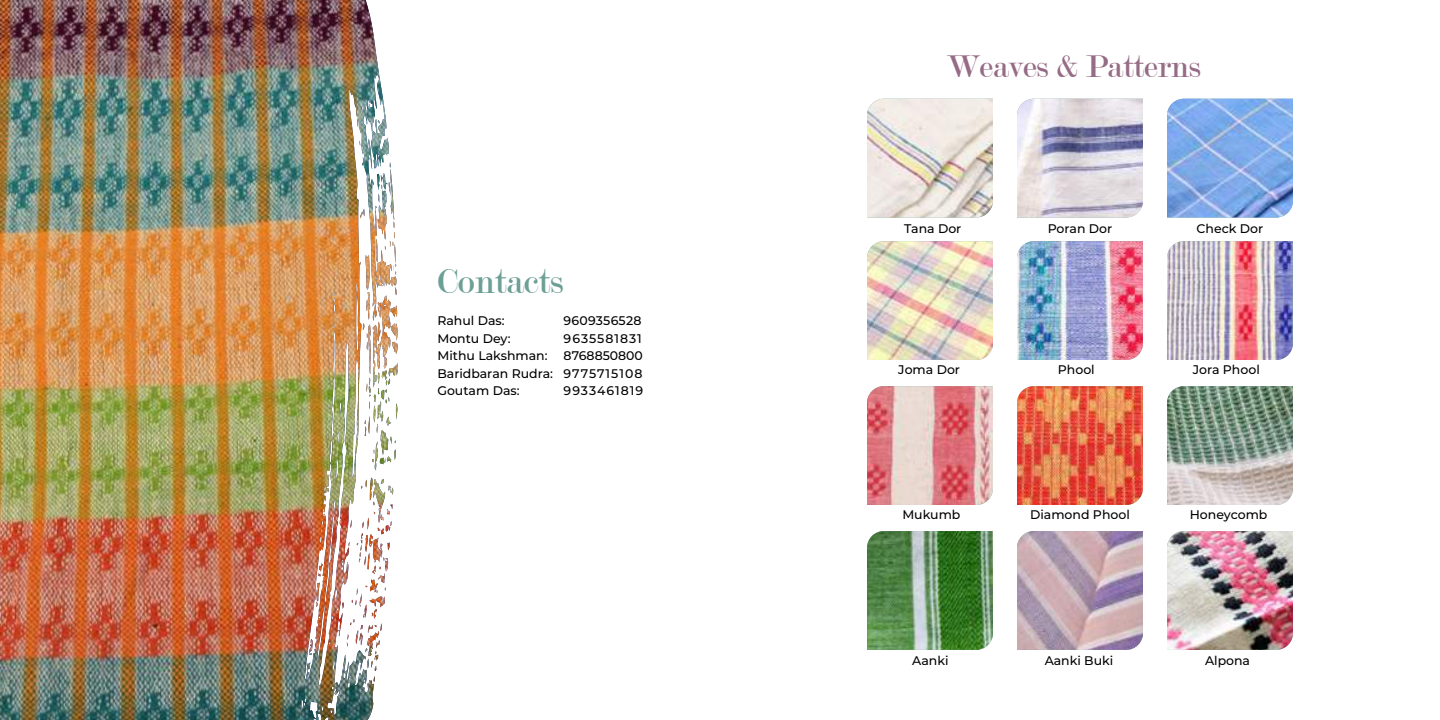
<style>
.page{position:relative;width:1440px;height:720px;background:#fff}
.page>*{position:absolute;margin:0;border:0;box-sizing:border-box;transform-origin:0 0}
.t1{font:37.5px "Modern";color:#6c9f95}
.t2{font:33.75px "Modern";color:#956b85}
.t3{font:500 12.5px/17.5px "Montserrat";color:#000;text-align:justify}
.t4{font:500 12.5px "Montserrat";letter-spacing:.08em;color:#000}
.t5{font:500 12.5px "Montserrat";letter-spacing:.02em;color:#000}
</style>
<div class="page">
<img style="left:867px;top:99px;width:126px;height:119px">
<img style="left:867px;top:241px;width:126px;height:119px">
<img style="left:867px;top:386px;width:126px;height:119px">
<img style="left:867px;top:531px;width:126px;height:119px">
<img style="left:1017px;top:99px;width:126px;height:119px">
<img style="left:1017px;top:241px;width:126px;height:119px">
<img style="left:1017px;top:386px;width:126px;height:119px">
<img style="left:1017px;top:531px;width:126px;height:119px">
<img style="left:1167px;top:99px;width:126px;height:119px">
<img style="left:1167px;top:241px;width:126px;height:119px">
<img style="left:1167px;top:386px;width:126px;height:119px">
<img style="left:1167px;top:531px;width:126px;height:119px">
<img style="left:374px;top:38px;width:24px;height:644px">
<img style="left:0;top:0;width:374px;height:720px">
<h1 class="t1" style="left:437px;top:268px;width:127px">Contacts</h1>
<p class="t3" style="left:437px;top:313px;width:69px">Rahul Das:</p>
<p class="t5" style="left:564px;top:315px;width:79px">9609356528</p>
<p class="t3" style="left:437px;top:330px;width:75px">Montu Dey:</p>
<p class="t4" style="left:564px;top:332px;width:80px">9635581831</p>
<p class="t3" style="left:437px;top:348px;width:112px">Mithu Lakshman:</p>
<p class="t3" style="left:437px;top:348px;width:207px;text-indent:126px">8768850800<br>Baridbaran Rudra: 9775715108<br>Goutam Das:</p>
<p class="t4" style="left:564px;top:385px;width:81px">9933461819</p>
<h2 class="t2" style="left:947px;top:55px;width:255px">Weaves &amp; Patterns</h2>
<p class="t3" style="left:904px;top:220px;width:59px">Tana Dor</p>
<p class="t3" style="left:1048px;top:220px;width:66px">Poran Dor</p>
<p class="t3" style="left:1197px;top:220px;width:68px">Check Dor</p>
<p class="t3" style="left:898px;top:361px;width:63px">Joma Dor</p>
<p class="t3" style="left:1058px;top:361px;width:38px">Phool</p>
<p class="t3" style="left:1193px;top:361px;width:69px">Jora Phool</p>
<p class="t3" style="left:902px;top:507px;width:60px">Mukumb</p>
<p class="t3" style="left:1030px;top:507px;width:101px">Diamond Phool</p>
<p class="t3" style="left:1190px;top:507px;width:79px">Honeycomb</p>
<p class="t3" style="left:912px;top:652px;width:38px">Aanki</p>
<p class="t3" style="left:1045px;top:652px;width:70px">Aanki Buki</p>
<p class="t3" style="left:1205px;top:652px;width:47px">Alpona</p>
</div>
